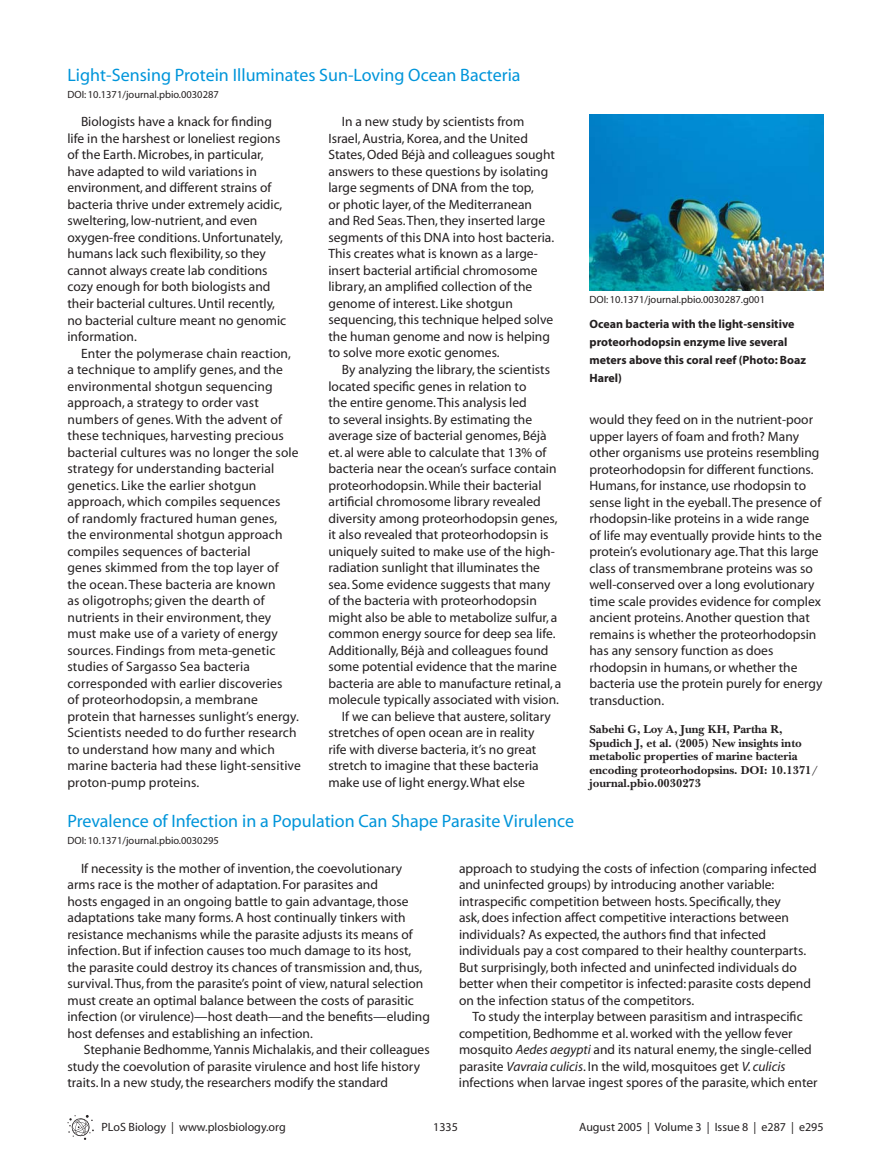
<style>
.page{position:relative;width:891px;height:1175px;background:#fff}
.page>*{position:absolute;margin:0;border:0;box-sizing:border-box;transform-origin:0 0}
.t1{font:18px "Myriad";color:#0095da}
.t2{font:13.5px/16.5px "Myriad";color:#231f20}
.t3{font:700 12px/13.5px "PLB Iserif";color:#231f20}
.t4{font:700 12px/18px "Myriad";color:#231f20}
.t5{font:12px "Myriad";color:#231f20}
.t6{font:10.5px "Myriad";color:#231f20}
.s1{font-style:italic}
</style>
<div class="page">
<svg style="left:68px;top:1115px;width:26px;height:24px"></svg>
<img style="left:590px;top:115px;width:234px;height:175px">
<h1 class="t1" style="left:68px;top:68px;width:455px">Light-Sensing Protein Illuminates Sun-Loving Ocean Bacteria</h1>
<p class="t6" style="left:68px;top:90px;width:153px">DOI: 10.1371/journal.pbio.0030287</p>
<p class="t2" style="left:68px;top:115px;width:220px;text-indent:14px">Biologists have a knack for finding life in the harshest or loneliest regions of the Earth. Microbes, in particular, have adapted to wild variations in environment, and different strains of bacteria thrive under extremely acidic, sweltering, low-nutrient, and even oxygen-free conditions. Unfortunately, humans lack such flexibility, so they cannot always create lab conditions cozy enough for both biologists and their bacterial cultures. Until recently, no bacterial culture meant no genomic information.</p>
<p class="t2" style="left:68px;top:346px;width:235px;text-indent:14px">Enter the polymerase chain reaction,<br>a technique to amplify genes, and the environmental shotgun sequencing approach, a strategy to order vast numbers of genes. With the advent of these techniques, harvesting precious bacterial cultures was no longer the sole strategy for understanding bacterial genetics. Like the earlier shotgun approach, which compiles sequences<br>of randomly fractured human genes,<br>the environmental shotgun approach compiles sequences of bacterial<br>genes skimmed from the top layer of the ocean. These bacteria are known<br>as oligotrophs; given the dearth of nutrients in their environment, they must make use of a variety of energy sources. Findings from meta-genetic studies of Sargasso Sea bacteria corresponded with earlier discoveries<br>of proteorhodopsin, a membrane protein that harnesses sunlight’s energy.<br>Scientists needed to do further research to understand how many and which marine bacteria had these light-sensitive proton-pump proteins.</p>
<p class="t2" style="left:328px;top:115px;width:228px;text-indent:14px">In a new study by scientists from Israel, Austria, Korea, and the United States, Oded Béjà and colleagues sought answers to these questions by isolating large segments of DNA from the top,<br>or photic layer, of the Mediterranean and Red Seas. Then, they inserted large segments of this DNA into host bacteria.<br>This creates what is known as a large&shy;insert bacterial artificial chromosome library, an amplified collection of the genome of interest. Like shotgun sequencing, this technique helped solve the human genome and now is helping to solve more exotic genomes.</p>
<p class="t2" style="left:342px;top:362px;width:210px">By analyzing the library, the scientists</p>
<p class="t2" style="left:328px;top:379px;width:199px">located specific genes in relation to</p>
<p class="t2" style="left:328px;top:395px;width:200px">the entire genome. This analysis led</p>
<p class="t2" style="left:328px;top:412px;width:205px">to several insights. By estimating the</p>
<p class="t2" style="left:328px;top:428px;width:220px">average size of bacterial genomes, Béjà</p>
<p class="t2" style="left:328px;top:445px;width:220px">et. al were able to calculate that 13% of</p>
<p class="t2" style="left:328px;top:461px;width:230px">bacteria near the ocean’s surface contain</p>
<p class="t2" style="left:328px;top:478px;width:215px">proteorhodopsin. While their bacterial</p>
<p class="t2" style="left:328px;top:494px;width:214px">artificial chromosome library revealed</p>
<p class="t2" style="left:328px;top:511px;width:231px">diversity among proteorhodopsin genes,</p>
<p class="t2" style="left:328px;top:527px;width:222px">it also revealed that proteorhodopsin is</p>
<p class="t2" style="left:328px;top:544px;width:228px">uniquely suited to make use of the high-</p>
<p class="t2" style="left:328px;top:560px;width:213px">radiation sunlight that illuminates the</p>
<p class="t2" style="left:328px;top:577px;width:224px">sea. Some evidence suggests that many</p>
<p class="t2" style="left:328px;top:593px;width:210px">of the bacteria with proteorhodopsin</p>
<p class="t2" style="left:328px;top:610px;width:230px">might also be able to metabolize sulfur, a</p>
<p class="t2" style="left:328px;top:626px;width:229px">common energy source for deep sea life.</p>
<p class="t2" style="left:328px;top:643px;width:222px">Additionally, Béjà and colleagues found</p>
<p class="t2" style="left:328px;top:659px;width:230px">some potential evidence that the marine</p>
<p class="t2" style="left:328px;top:676px;width:234px">bacteria are able to manufacture retinal, a</p>
<p class="t2" style="left:328px;top:692px;width:232px">molecule typically associated with vision.</p>
<p class="t2" style="left:342px;top:709px;width:210px">If we can believe that austere, solitary</p>
<p class="t2" style="left:328px;top:725px;width:208px">stretches of open ocean are in reality</p>
<p class="t2" style="left:328px;top:742px;width:209px">rife with diverse bacteria, it’s no great</p>
<p class="t2" style="left:328px;top:758px;width:212px">stretch to imagine that these bacteria</p>
<p class="t2" style="left:328px;top:775px;width:198px">make use of light energy. What else</p>
<h1 class="t1" style="left:68px;top:814px;width:508px">Prevalence of Infection in a Population Can Shape Parasite Virulence</h1>
<p class="t6" style="left:68px;top:836px;width:153px">DOI: 10.1371/journal.pbio.0030295</p>
<p class="t6" style="left:590px;top:295px;width:177px">DOI: 10.1371/journal.pbio.0030287.g001</p>
<p class="t4" style="left:590px;top:316px;width:218px">Ocean bacteria with the light-sensitive proteorhodopsin enzyme live several meters above this coral reef (Photo: Boaz<br>Harel)</p>
<p class="t2" style="left:589px;top:412px;width:234px">would they feed on in the nutrient-poor upper layers of foam and froth? Many other organisms use proteins resembling proteorhodopsin for different functions.<br>Humans, for instance, use rhodopsin to sense light in the eyeball. The presence of rhodopsin-like proteins in a wide range of life may eventually provide hints to the protein’s evolutionary age. That this large class of transmembrane proteins was so well-conserved over a long evolutionary time scale provides evidence for complex ancient proteins. Another question that remains is whether the proteorhodopsin has any sensory function as does rhodopsin in humans, or whether the bacteria use the protein purely for energy transduction.</p>
<p class="t3" style="left:590px;top:724px;width:230px">Sabehi G, Loy A, Jung KH, Partha R, Spudich J, et al. (2005) New insights into metabolic properties of marine bacteria encoding proteorhodopsins. DOI: 10.1371/ journal.pbio.0030273</p>
<p class="t2" style="left:68px;top:861px;width:364px;text-indent:14px">If necessity is the mother of invention, the coevolutionary arms race is the mother of adaptation. For parasites and<br>hosts engaged in an ongoing battle to gain advantage, those adaptations take many forms. A host continually tinkers with resistance mechanisms while the parasite adjusts its means of infection. But if infection causes too much damage to its host, the parasite could destroy its chances of transmission and, thus, survival. Thus, from the parasite’s point of view, natural selection must create an optimal balance between the costs of parasitic infection (or virulence)—host death—and the benefits—eluding host defenses and establishing an infection.</p>
<p class="t2" style="left:68px;top:1042px;width:364px;text-indent:16px">Stephanie Bedhomme, Yannis Michalakis, and their colleagues study the coevolution of parasite virulence and host life history traits. In a new study, the researchers modify the standard</p>
<p class="t2" style="left:459px;top:861px;width:359px">approach to studying the costs of infection (comparing infected and uninfected groups) by introducing another variable: intraspecific competition between hosts. Specifically, they<br>ask, does infection affect competitive interactions between individuals? As expected, the authors find that infected individuals pay a cost compared to their healthy counterparts.<br>But surprisingly, both infected and uninfected individuals do better when their competitor is infected: parasite costs depend on the infection status of the competitors.</p>
<p class="t2" style="left:459px;top:1009px;width:360px;text-indent:14px">To study the interplay between parasitism and intraspecific competition, Bedhomme et al. worked with the yellow fever mosquito <span class="s1">Aedes aegypti</span> and its natural enemy, the single-celled parasite <span class="s1">Vavraia culicis</span>. In the wild, mosquitoes get <span class="s1">V. culicis </span>infections when larvae ingest spores of the parasite, which enter</p>
<p class="t5" style="left:102px;top:1122px;width:186px">PLoS Biology | www.plosbiology.org</p>
<p class="t5" style="left:433px;top:1122px;width:26px">1335</p>
<p class="t5" style="left:579px;top:1122px;width:246px">August 2005 | Volume 3 | Issue 8 | e287 | e295</p>
</div>
